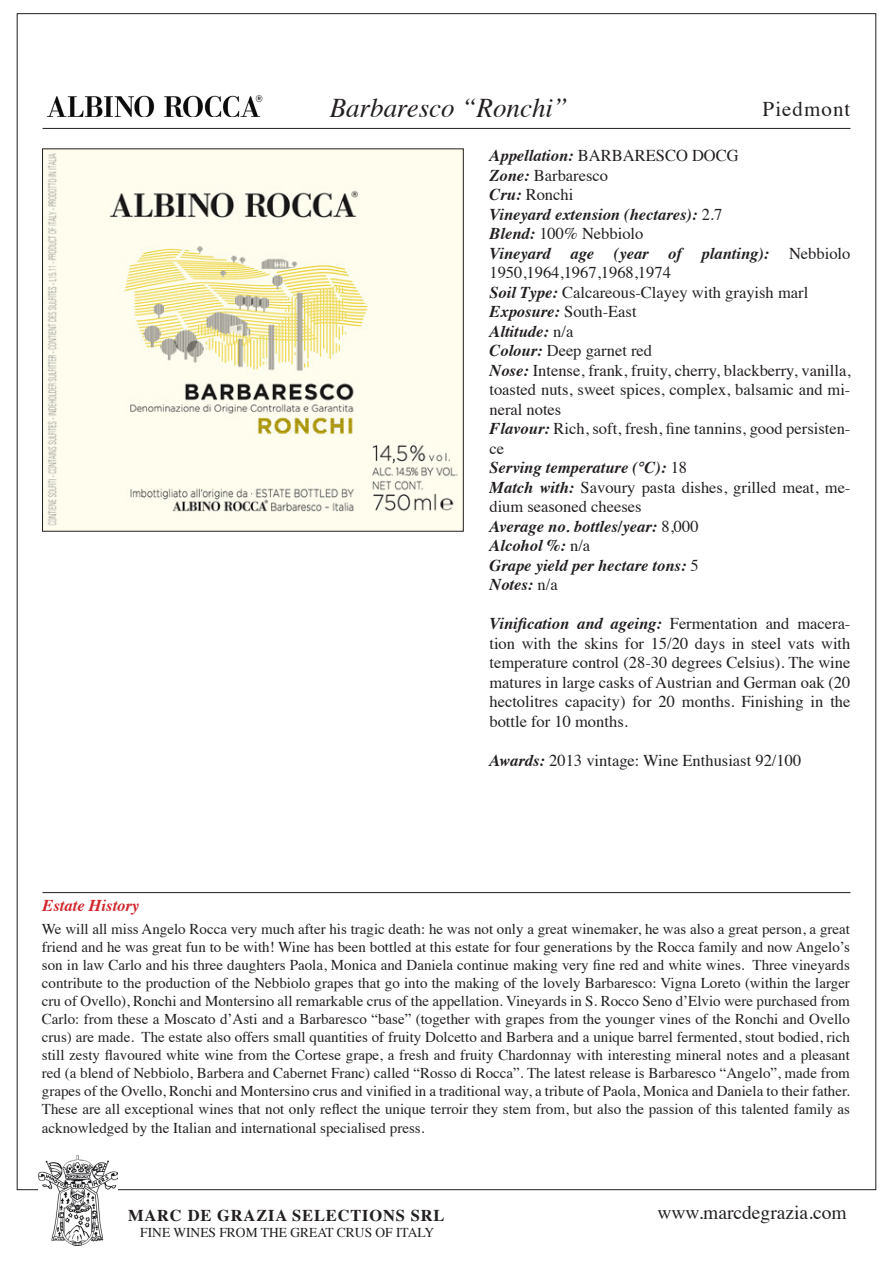
<style>
.page{position:relative;width:893px;height:1263px;background:#fff}
.page>*{position:absolute;margin:0;border:0;box-sizing:border-box;transform-origin:0 0}
.t1{font:italic 27px "Times";color:#231f20}
.t2{font:21px "Times";letter-spacing:.05em;color:#231f20}
.t3{font:19.5px "Times";color:#231f20}
.t4{font:16.5px/19.5px "Times";color:#231f20}
.t5{font:italic 700 16.5px "Times";color:#231f20}
.t6{font:700 16.5px "Times";letter-spacing:.05em;color:#231f20}
.t7{font:italic 700 16.5px "Times";color:#d1232a}
.t8{font:15px/18px "Times";color:#231f20;text-align:justify}
.t9{font:13.5px "Times";color:#231f20}
.s1{font-weight:700;font-style:italic}
.s2{font-weight:400;font-style:normal}
</style>
<div class="page">
<img style="left:39px;top:1156px;width:78px;height:89px">
<hr style="left:43px;top:892px;width:807px;height:1px;background:#231f20">
<hr style="left:43px;top:128px;width:807px;height:1px;background:#231f20">
<img style="left:46px;top:95px;width:217px;height:22px">
<img style="left:44px;top:151px;width:417px;height:378px">
<p class="t1" style="left:330px;top:84px;width:240px">Barbaresco “Ronchi”</p>
<h2 class="t2" style="left:763px;top:90px;width:89px">Piedmont</h2>
<p class="t7" style="left:43px;top:890px;width:98px">Estate History</p>
<p class="t4" style="left:489px;top:144px;width:251px"><span class="s1">Appellation:</span> BARBARESCO DOCG</p>
<p class="t4" style="left:489px;top:164px;width:120px"><span class="s1">Zone:</span> Barbaresco</p>
<p class="t4" style="left:489px;top:183px;width:85px"><span class="s1">Cru:</span> Ronchi</p>
<p class="t5" style="left:489px;top:199px;width:234px">Vineyard extension (hectares): <span class="s2">2.7</span></p>
<p class="t4" style="left:489px;top:222px;width:155px"><span class="s1">Blend:</span> 100% Nebbiolo</p>
<p class="t4" style="left:489px;top:242px;width:362px"><span class="s1">Vineyard age (year of planting):</span> Nebbiolo<br>1950,1964,1967,1968,1974</p>
<p class="t4" style="left:489px;top:281px;width:320px"><span class="s1">Soil Type:</span> Calcareous-Clayey with grayish marl</p>
<p class="t4" style="left:489px;top:300px;width:149px"><span class="s1">Exposure:</span> South-East</p>
<p class="t5" style="left:489px;top:316px;width:85px">Altitude: <span class="s2">n/a</span></p>
<p class="t4" style="left:489px;top:339px;width:164px"><span class="s1">Colour:</span> Deep garnet red</p>
<p class="t4" style="left:489px;top:359px;width:363px;text-align:justify"><span class="s1">Nose:</span> Intense, frank, fruity, cherry, blackberry, vanilla, toasted nuts, sweet spices, complex, balsamic and mi&shy;neral notes</p>
<p class="t4" style="left:489px;top:417px;width:362px"><span class="s1">Flavour:</span> Rich, soft, fresh, fine tannins, good persisten&shy;ce</p>
<p class="t5" style="left:489px;top:452px;width:199px">Serving temperature (°C): <span class="s2">18</span></p>
<p class="t4" style="left:489px;top:476px;width:362px"><span class="s1">Match with:</span> Savoury pasta dishes, grilled meat, me&shy;dium seasoned cheeses</p>
<p class="t5" style="left:489px;top:511px;width:211px">Average no. bottles/year: <span class="s2">8,000</span></p>
<p class="t5" style="left:489px;top:530px;width:102px">Alcohol %: <span class="s2">n/a</span></p>
<p class="t5" style="left:489px;top:550px;width:211px">Grape yield per hectare tons: <span class="s2">5</span></p>
<p class="t5" style="left:489px;top:569px;width:70px">Notes: <span class="s2">n/a</span></p>
<p class="t4" style="left:489px;top:612px;width:363px;text-align:justify"><span class="s1">Vinification and ageing:</span> Fermentation and macera&shy;tion with the skins for 15/20 days in steel vats with temperature control (28-30 degrees Celsius). The wine matures in large casks of Austrian and German oak (20 hectolitres capacity) for 20 months. Finishing in the bottle for 10 months.</p>
<p class="t4" style="left:489px;top:749px;width:313px"><span class="s1">Awards:</span> 2013 vintage: Wine Enthusiast 92/100</p>
<p class="t8" style="left:42px;top:919px;width:809px">We will all miss Angelo Rocca very much after his tragic death: he was not only a great winemaker, he was also a great person, a great friend and he was great fun to be with! Wine has been bottled at this estate for four generations by the Rocca family and now Angelo’s son in law Carlo and his three daughters Paola, Monica and Daniela continue making very fine red and white wines. Three vineyards contribute to the production of the Nebbiolo grapes that go into the making of the lovely Barbaresco: Vigna Loreto (within the larger cru of Ovello), Ronchi and Montersino all remarkable crus of the appellation. Vineyards in S. Rocco Seno d’Elvio were purchased from Carlo: from these a Moscato d’Asti and a Barbaresco “base” (together with grapes from the younger vines of the Ronchi and Ovello crus) are made. The estate also offers small quantities of fruity Dolcetto and Barbera and a unique barrel fermented, stout bodied, rich still zesty flavoured white wine from the Cortese grape, a fresh and fruity Chardonnay with interesting mineral notes and a pleasant red (a blend of Nebbiolo, Barbera and Cabernet Franc) called “Rosso di Rocca”. The latest release is Barbaresco “Angelo”, made from grapes of the Ovello, Ronchi and Montersino crus and vinified in a traditional way, a tribute of Paola, Monica and Daniela to their father.<br>These are all exceptional wines that not only reflect the unique terroir they stem from, but also the passion of this talented family as acknowledged by the Italian and international specialised press.</p>
<p class="t6" style="left:128px;top:1199px;width:318px">MARC DE GRAZIA SELECTIONS SRL</p>
<p class="t9" style="left:140px;top:1220px;width:295px">FINE WINES FROM THE GREAT CRUS OF ITALY</p>
<h3 class="t3" style="left:657px;top:1194px;width:191px">www.marcdegrazia.com</h3>
</div>
